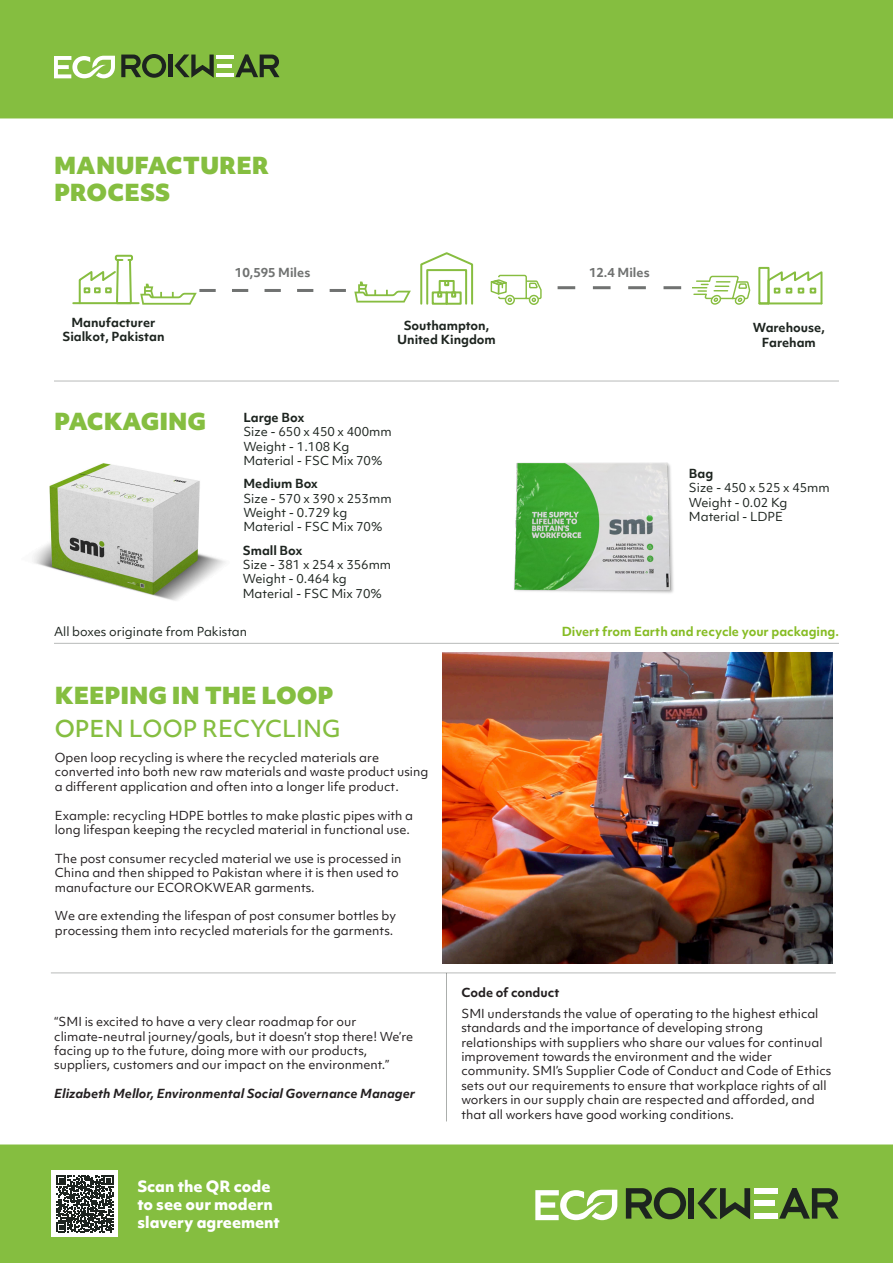
<style>
.page{position:relative;width:893px;height:1263px;background:#fff}
.page>*{position:absolute;margin:0;border:0;box-sizing:border-box;transform-origin:0 0}
.t1{font:500 22.5px/32.2px "Objektiv Mk 1";color:#85be40}
.t2{font:900 22.5px "Objektiv Mk 1";color:#85be40}
.t3{font:800 15px "Objektiv Mk 1";color:#fff}
.t4{font:12px/14.4px "Objektiv Mk 1";color:#231f20}
.t5{font:12px "Objektiv Mk 1";color:#1d241f}
.t6{font:700 12px/14.4px "Objektiv Mk 1";color:#1d241f;text-align:center}
.t7{font:italic 700 12px "Objektiv Mk 1";color:#231f20}
.t8{font:700 12px "Objektiv Mk 1";color:#86bc24}
.t9{font:700 12px "Objektiv Mk 1";color:#707271}
.t10{font:700 12px "Objektiv Mk 1";color:#231f20}
.t11{font:700 12px "Objektiv Mk 1";color:#1d231f}
.s1{color:#1d241f}
.s2{font-weight:900}
</style>
<div class="page">
<img style="left:33px;top:463px;width:192px;height:138px">
<div style="left:0;top:1144px;width:893px;height:119px;background:#85be40"></div>
<div style="left:0;top:0;width:893px;height:118px;background:#85be40"></div>
<div style="left:754px;top:1188px;width:24px;height:5px;background:#fff"></div>
<svg style="left:626px;top:1187px;width:60px;height:32px;background:#52722f"></svg>
<svg style="left:697px;top:1188px;width:53px;height:31px;background:#5a7f32"></svg>
<div style="left:689px;top:1188px;width:5px;height:30px;background:#1d241f"></div>
<div style="left:754px;top:1213px;width:24px;height:5px;background:#fff"></div>
<svg style="left:779px;top:1188px;width:60px;height:30px;background:#537430"></svg>
<div style="left:754px;top:1200px;width:20px;height:6px;background:#fff"></div>
<svg style="left:535px;top:1190px;width:82px;height:30px"></svg>
<div style="left:115px;top:255px;width:18px;height:6px;border:2px solid #87bd40"></div>
<hr style="left:73px;top:302px;width:66px;height:2px;background:#87bd40">
<svg style="left:78px;top:258px;width:55px;height:47px"></svg>
<div style="left:94px;top:287px;width:7px;height:6px;border:2px solid #87bd40"></div>
<div style="left:105px;top:287px;width:7px;height:6px;border:2px solid #87bd40"></div>
<svg style="left:420px;top:252px;width:54px;height:53px"></svg>
<svg style="left:765px;top:266px;width:58px;height:39px"></svg>
<div style="left:758px;top:267px;width:11px;height:37px;border:2px solid #87bd40"></div>
<svg style="left:354px;top:282px;width:57px;height:21px"></svg>
<svg style="left:490px;top:274px;width:52px;height:31px"></svg>
<svg style="left:693px;top:275px;width:57px;height:30px"></svg>
<svg style="left:140px;top:284px;width:206px;height:21px"></svg>
<svg style="left:558px;top:286px;width:123px;height:3px"></svg>
<hr style="left:217px;top:55px;width:17px;height:4px;background:#fff">
<svg style="left:121px;top:54px;width:45px;height:24px"></svg>
<svg style="left:175px;top:55px;width:39px;height:23px"></svg>
<hr style="left:168px;top:55px;width:4px;height:22px;background:#1d241f">
<hr style="left:217px;top:73px;width:17px;height:4px;background:#fff">
<svg style="left:235px;top:54px;width:45px;height:23px"></svg>
<hr style="left:217px;top:64px;width:15px;height:4px;background:#fff">
<svg style="left:54px;top:56px;width:61px;height:22px"></svg>
<hr style="left:54px;top:381px;width:785px;height:1px;background:#1d241f">
<hr style="left:54px;top:643px;width:785px;height:1px;background:#1d241f">
<hr style="left:51px;top:972px;width:785px;height:1px;background:#1d241f">
<div style="left:52px;top:1170px;width:66px;height:67px;background:#fff"></div>
<svg style="left:56px;top:1175px;width:57px;height:57px"></svg>
<hr style="left:446px;top:973px;width:1px;height:148px;background:#1d241f">
<img style="left:514px;top:462px;width:160px;height:131px">
<img style="left:443px;top:652px;width:390px;height:311px">
<p class="t2" style="left:54px;top:149px;width:217px">MANUFACTURER</p>
<p class="t2" style="left:54px;top:176px;width:118px">PROCESS</p>
<p class="t6" style="left:62px;top:315px;width:104px">Manufacturer<br>Sialkot, Pakistan</p>
<p class="t2" style="left:54px;top:405px;width:154px">PACKAGING</p>
<p class="t9" style="left:235px;top:264px;width:77px">10,595 Miles</p>
<p class="t9" style="left:589px;top:264px;width:62px">12.4 Miles</p>
<p class="t6" style="left:404px;top:318px;width:87px">Southampton,</p>
<p class="t6" style="left:397px;top:332px;width:100px">United Kingdom</p>
<p class="t6" style="left:243px;top:410px;width:63px">Large Box</p>
<p class="t5" style="left:243px;top:423px;width:150px">Size - 650 x 450 x 400mm</p>
<p class="t5" style="left:243px;top:438px;width:107px">Weight - 1.108 Kg</p>
<p class="t5" style="left:243px;top:452px;width:141px">Material - FSC Mix 70%</p>
<p class="t6" style="left:243px;top:476px;width:76px">Medium Box</p>
<p class="t5" style="left:243px;top:490px;width:150px">Size - 570 x 390 x 253mm</p>
<p class="t5" style="left:243px;top:504px;width:106px">Weight - 0.729 kg</p>
<p class="t5" style="left:243px;top:519px;width:141px">Material - FSC Mix 70%</p>
<p class="t11" style="left:243px;top:541px;width:61px">Small <span class="s1">Box</span></p>
<p class="t5" style="left:243px;top:556px;width:150px">Size - 381 x 254 x 356mm</p>
<p class="t5" style="left:243px;top:570px;width:106px">Weight - 0.464 kg</p>
<p class="t5" style="left:243px;top:585px;width:141px">Material - FSC Mix 70%</p>
<p class="t6" style="left:753px;top:320px;width:74px">Warehouse,</p>
<p class="t6" style="left:762px;top:335px;width:55px">Fareham</p>
<p class="t6" style="left:689px;top:466px;width:26px">Bag</p>
<p class="t5" style="left:689px;top:479px;width:143px">Size - 450 x 525 x 45mm</p>
<p class="t5" style="left:689px;top:494px;width:100px">Weight - 0.02 Kg</p>
<p class="t5" style="left:689px;top:508px;width:96px">Material - LDPE</p>
<p class="t5" style="left:54px;top:623px;width:195px">All boxes originate from Pakistan</p>
<p class="t8" style="left:562px;top:623px;width:279px">Divert from Earth and recycle your packaging.</p>
<p class="t1" style="left:55px;top:679px;width:287px"><span class="s2">KEEPING IN THE LOOP<br></span>OPEN LOOP RECYCLING</p>
<p class="t4" style="left:55px;top:750px;width:375px">Open loop recycling is where the recycled materials are converted into both new raw materials and waste product using a different application and often into a longer life product.</p>
<p class="t4" style="left:55px;top:808px;width:360px">Example: recycling HDPE bottles to make plastic pipes with a long lifespan keeping the recycled material in functional use.</p>
<p class="t4" style="left:55px;top:851px;width:348px">The post consumer recycled material we use is processed in<br>China and then shipped to Pakistan where it is then used to manufacture our ECOROKWEAR garments.</p>
<p class="t4" style="left:55px;top:909px;width:343px">We are extending the lifespan of post consumer bottles by processing them into recycled materials for the garments.</p>
<p class="t4" style="left:54px;top:1014px;width:304px">“SMI is excited to have a very clear roadmap for our</p>
<p class="t4" style="left:54px;top:1029px;width:361px">climate-neutral journey/goals, but it doesn’t stop there! We’re facing up to the future, doing more with our products,</p>
<p class="t4" style="left:54px;top:1058px;width:337px">suppliers, customers and our impact on the environment.”</p>
<p class="t7" style="left:54px;top:1085px;width:362px">Elizabeth Mellor, Environmental Social Governance Manager</p>
<p class="t3" style="left:137px;top:1175px;width:134px">Scan the QR code</p>
<p class="t3" style="left:137px;top:1193px;width:137px">to see our modern</p>
<p class="t3" style="left:137px;top:1211px;width:144px">slavery agreement</p>
<p class="t10" style="left:461px;top:984px;width:100px">Code of conduct</p>
<p class="t4" style="left:461px;top:1006px;width:359px">SMI understands the value of operating to the highest ethical standards and the importance of developing strong</p>
<p class="t4" style="left:461px;top:1035px;width:363px">relationships with suppliers who share our values for continual improvement towards the environment and the wider</p>
<p class="t4" style="left:461px;top:1063px;width:372px">community. SMI’s Supplier Code of Conduct and Code of Ethics sets out our requirements to ensure that workplace rights of all workers in our supply chain are respected and afforded, and that all workers have good working conditions.</p>
</div>
